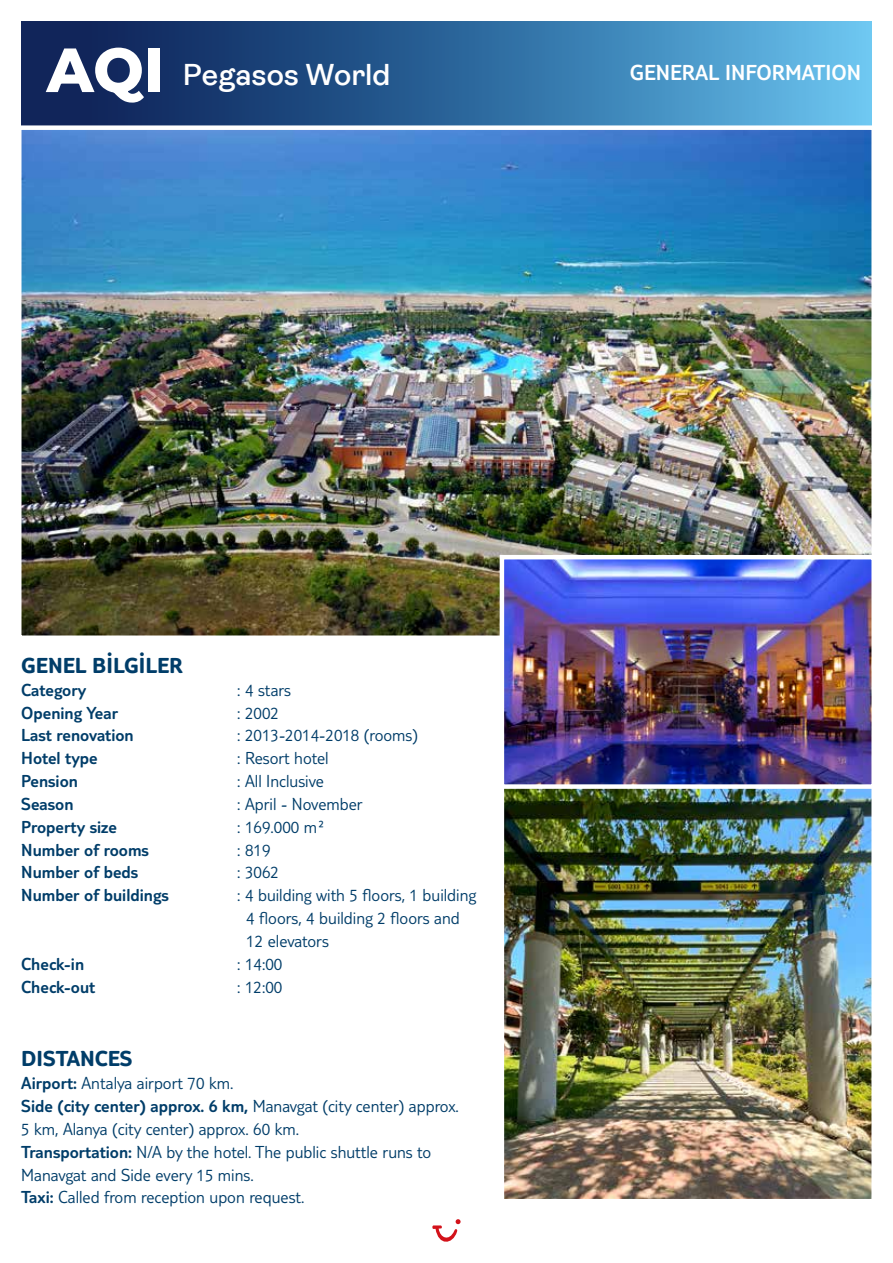
<style>
.page{position:relative;width:893px;height:1263px;background:#fff}
.page>*{position:absolute;margin:0;border:0;box-sizing:border-box;transform-origin:0 0}
.t1{font:600 30px "Ambit";color:#fff}
.t2{font:700 22.5px "TUI Type Pro";color:#003d69}
.t3{font:300 22.5px "TUI Type Pro";color:#fff}
.t4{font:300 18px/22.8px "TUI Type Pro";color:#003d69}
.t5{font:300 18px "TUI Type Pro";color:#003d69}
.s1{font-style:inherit}
</style>
<div class="page">
<svg style="left:21px;top:21px;width:851px;height:104px;background:#336da0"></svg>
<svg style="left:432px;top:1219px;width:29px;height:23px"></svg>
<img style="left:22px;top:130px;width:849px;height:505px">
<div style="left:17px;top:125px;width:859px;height:515px;border:4px solid #fff"></div>
<img style="left:505px;top:789px;width:366px;height:409px">
<div style="left:500px;top:782px;width:376px;height:421px;border:4px solid #fff"></div>
<img style="left:505px;top:560px;width:366px;height:224px">
<div style="left:500px;top:555px;width:376px;height:234px;border:4px solid #fff"></div>
<svg style="left:46px;top:48px;width:98px;height:55px"></svg>
<div style="left:148px;top:48px;width:12px;height:44px;background:#fff"></div>
<h1 class="t1" style="left:183px;top:58px;width:209px">Pegasos World</h1>
<p class="t3" style="left:630px;top:60px;width:233px">GENERAL INFORMATION</p>
<p class="t2" style="left:21px;top:652px;width:163px">GENEL BİLGİLER</p>
<p class="t5" style="left:21px;top:679px;width:67px">Category</p>
<p class="t4" style="left:237px;top:678px;width:55px">: 4 stars</p>
<p class="t5" style="left:21px;top:702px;width:99px">Opening Year</p>
<p class="t4" style="left:237px;top:701px;width:43px">: 2002</p>
<p class="t5" style="left:21px;top:725px;width:114px">Last renovation</p>
<p class="t4" style="left:237px;top:724px;width:182px">: 2013-2014-2018 (rooms)</p>
<p class="t5" style="left:21px;top:748px;width:78px">Hotel type</p>
<p class="t4" style="left:237px;top:746px;width:93px">: Resort hotel</p>
<p class="t5" style="left:21px;top:771px;width:58px">Pension</p>
<p class="t4" style="left:237px;top:769px;width:88px">: All Inclusive</p>
<p class="t5" style="left:21px;top:794px;width:54px">Season</p>
<p class="t4" style="left:237px;top:792px;width:127px">: April - November</p>
<p class="t5" style="left:21px;top:816px;width:97px">Property size</p>
<p class="t4" style="left:237px;top:815px;width:90px">: 169.000 m²</p>
<p class="t5" style="left:21px;top:839px;width:129px">Number of rooms</p>
<p class="t4" style="left:237px;top:838px;width:35px">: 819</p>
<p class="t5" style="left:21px;top:862px;width:119px">Number of beds</p>
<p class="t4" style="left:237px;top:861px;width:43px">: 3062</p>
<p class="t5" style="left:21px;top:885px;width:149px">Number of buildings</p>
<p class="t4" style="left:246px;top:883px;width:232px;text-indent:-9px">: 4 building with 5 floors, 1 building<br>4 floors, 4 building 2 floors and<br>12 elevators</p>
<p class="t5" style="left:21px;top:953px;width:64px">Check-in</p>
<p class="t4" style="left:237px;top:952px;width:47px">: 14:00</p>
<p class="t5" style="left:21px;top:976px;width:76px">Check-out</p>
<p class="t4" style="left:237px;top:975px;width:47px">: 12:00</p>
<p class="t2" style="left:21px;top:1045px;width:113px">DISTANCES</p>
<p class="t4" style="left:21px;top:1071px;width:439px"><span class="s1">Airport:</span> Antalya airport 70 km.<br><span class="s1">Side (city center) approx. 6 km,</span> Manavgat (city center) approx.<br>5 km, Alanya (city center) approx. 60 km.<br><span class="s1">Transportation:</span> N/A by the hotel. The public shuttle runs to Manavgat and Side every 15 mins.<br><span class="s1">Taxi:</span> Called from reception upon request.</p>
</div>
